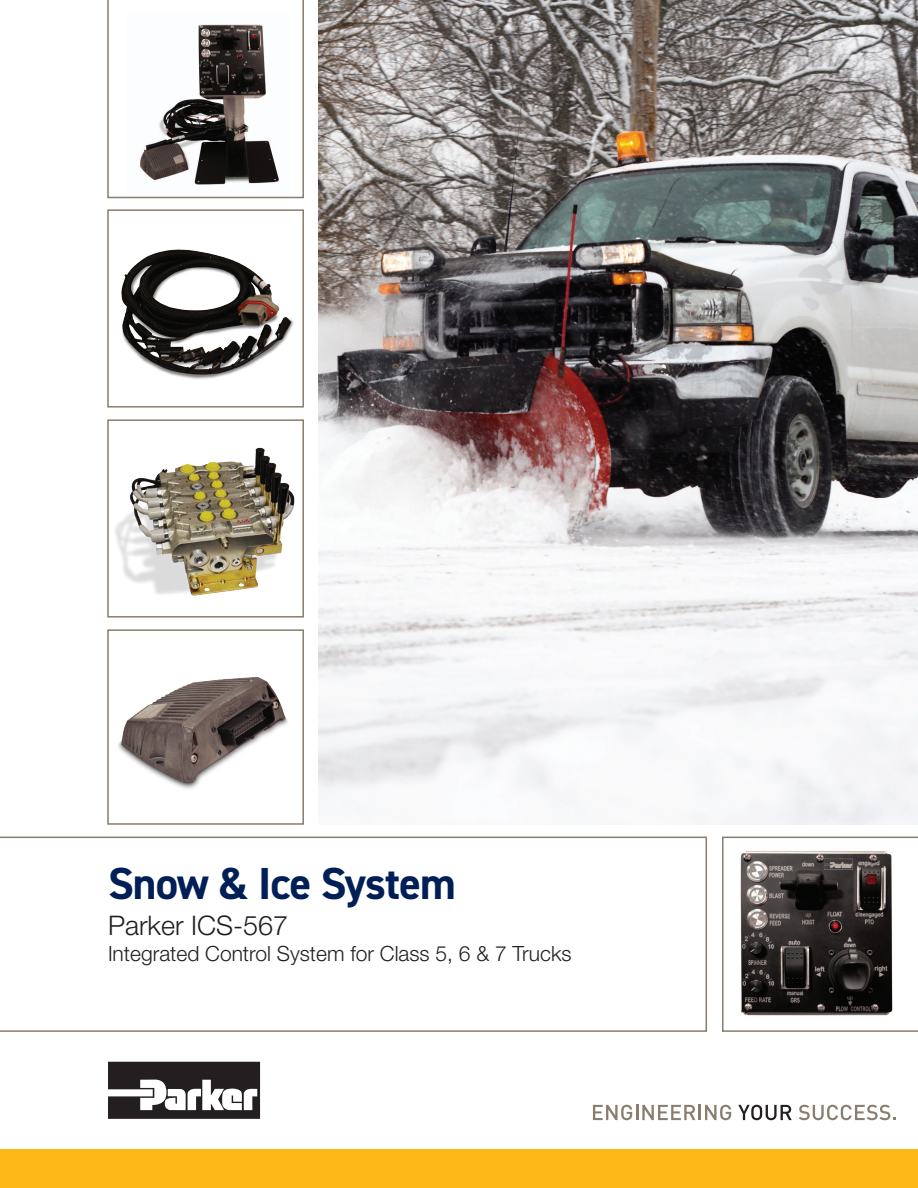
<style>
.page{position:relative;width:918px;height:1188px;background:#fff}
.page>*{position:absolute;margin:0;border:0;box-sizing:border-box;transform-origin:0 0}
.t1{font:700 45px "DIN2014";letter-spacing:-.02em;color:#001f56}
.t2{font:300 27px "Helvetica Neue LT Std";color:#231f20}
.t3{font:300 21px "Helvetica Neue LT Std";color:#231f20}
</style>
<div class="page">
<svg style="left:0;top:837px;width:707px;height:195px"></svg>
<svg style="left:108px;top:1062px;width:152px;height:57px"></svg>
<div style="left:0;top:1150px;width:918px;height:38px;background:#fcb814"></div>
<svg style="left:593px;top:1105px;width:138px;height:15px"></svg>
<svg style="left:738px;top:1105px;width:54px;height:15px"></svg>
<svg style="left:799px;top:1105px;width:97px;height:15px"></svg>
<svg style="left:107px;top:0;width:197px;height:198px"></svg>
<img style="left:121px;top:249px;width:173px;height:130px">
<div style="left:107px;top:209px;width:197px;height:199px;border:2px solid #887d6e"></div>
<img style="left:118px;top:677px;width:170px;height:112px">
<div style="left:107px;top:629px;width:197px;height:196px;border:2px solid #887d6e"></div>
<svg style="left:722px;top:837px;width:196px;height:195px"></svg>
<img style="left:115px;top:447px;width:180px;height:149px">
<div style="left:107px;top:419px;width:197px;height:199px;border:2px solid #887d6c"></div>
<img style="left:318px;top:0;width:600px;height:825px">
<h1 class="t1" style="left:108px;top:854px;width:349px">Snow &amp; Ice System</h1>
<p class="t2" style="left:108px;top:909px;width:182px">Parker ICS-567</p>
<p class="t3" style="left:108px;top:940px;width:465px">Integrated Control System for Class 5, 6 &amp; 7 Trucks</p>
</div>
